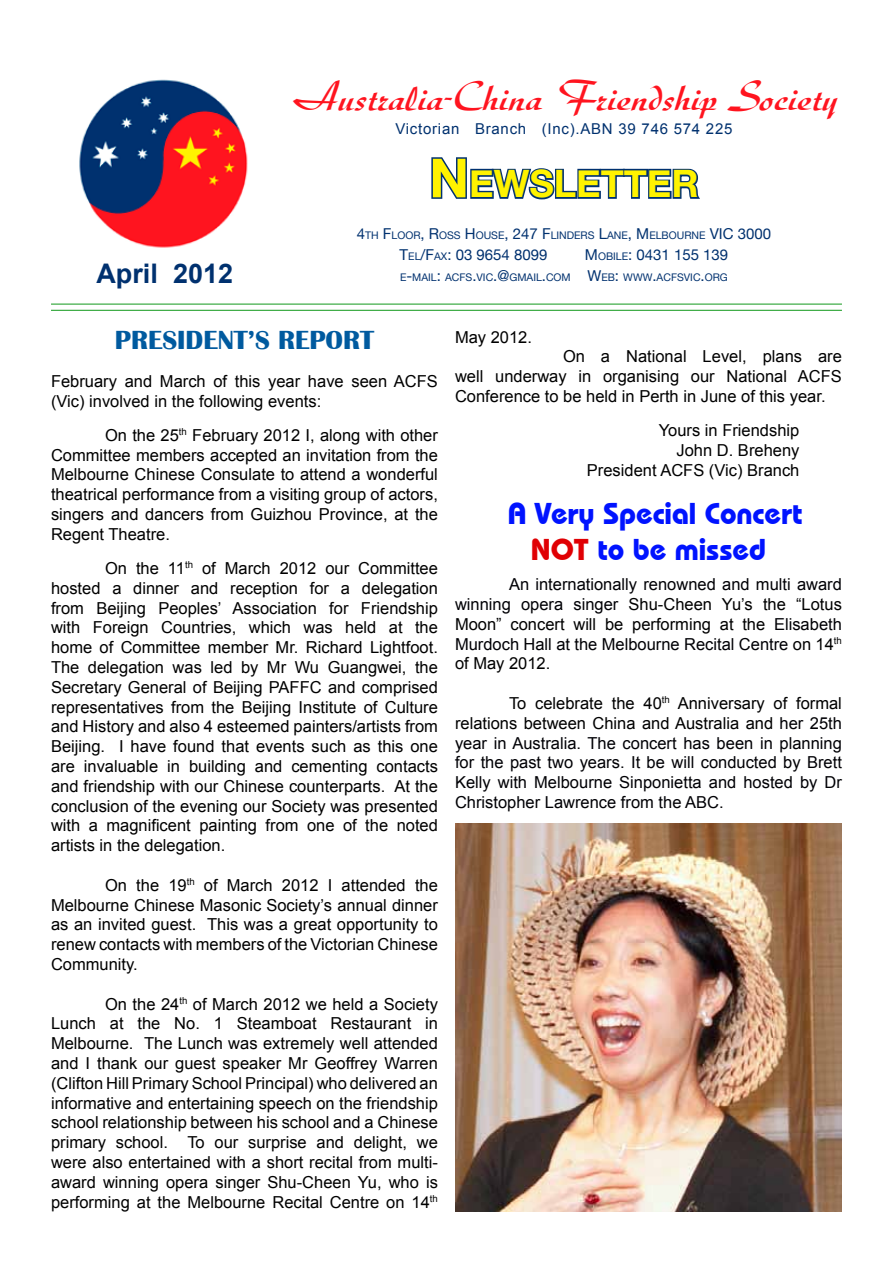
<style>
.page{position:relative;width:893px;height:1263px;background:#fff}
.page>*{position:absolute;margin:0;border:0;box-sizing:border-box;transform-origin:0 0}
.t1{font:500 43.5px "Diskus D";color:#ff141f}
.t2{font:700 37.8px "Helvetica Neue";color:#fff300}
.t3{font:700 30px/36px "Bauhaus IT Cby BT";color:#0013ff;text-align:center}
.t4{font:700 27px "Britannic";color:#005a9f}
.t5{font:700 27px "Arial";color:#00316f}
.t6{font:16.5px/19.8px "Arial";color:#000;text-align:justify}
.t7{font:16.5px/19.8px "Arial";color:#010105;text-align:justify}
.t8{font:15px "Arial";letter-spacing:.05em;color:#00316f}
.t9{font:15px "Helvetica Neue";color:#00316f}
.t10{font:10.5px "Helvetica Neue";color:#00316f}
.s1{font-size:54px}
.s2{font-size:15px}
.s3{font-size:10.5px}
.s4{color:#e00004}
.s5{color:#000}
</style>
<div class="page">
<img style="left:79px;top:79px;width:169px;height:169px">
<svg style="left:431px;top:157px;width:269px;height:43px"></svg>
<hr style="left:51px;top:303px;width:791px;height:2px;background:#41ad49">
<hr style="left:51px;top:310px;width:791px;height:1px;background:#41ad49">
<img style="left:455px;top:824px;width:387px;height:388px">
<h1 class="t1" style="left:291px;top:73px;width:548px">Australia-China Friendship Society</h1>
<p class="t8" style="left:395px;top:119px;width:339px">Victorian Branch (Inc).ABN 39 746 574 225</p>
<h2 class="t2" style="left:429px;top:160px;width:271px"><span class="s1">N</span>EWSLETTER</h2>
<p class="t10" style="left:357px;top:229px;width:416px"><span class="s2">4</span>TH <span class="s2">F</span>LOOR<span class="s2">, R</span>OSS <span class="s2">H</span> OUSE<span class="s2">, 247 F</span>LINDERS <span class="s2">L</span>ANE<span class="s2">, M</span>ELBOURNE <span class="s2">VIC 3000</span></p>
<p class="t9" style="left:400px;top:246px;width:149px">T<span class="s3">EL</span>/F<span class="s3">AX</span>: 03 9654 8099</p>
<p class="t9" style="left:585px;top:246px;width:145px">M<span class="s3">OBILE</span>: 0431 155 139</p>
<h3 class="t5" style="left:96px;top:256px;width:138px">April 2012</h3>
<p class="t10" style="left:400px;top:271px;width:234px">E<span class="s2">-</span>MAIL<span class="s2">:</span> ACFS<span class="s2">.</span>VIC<span class="s2">.@</span>GMAIL<span class="s2">.</span>COM <span class="s2">W</span>EB<span class="s2">:</span> WWW</p>
<p class="t10" style="left:652px;top:271px;width:77px"><span class="s2">.</span>ACFSVIC<span class="s2">.</span>ORG</p>
<h3 class="t4" style="left:115px;top:325px;width:261px">PRESIDENT’S REPORT</h3>
<p class="t6" style="left:51px;top:371px;width:388px">February and March of this year have seen ACFS (Vic) involved in the following events:</p>
<p class="t6" style="left:51px;top:425px;width:388px;text-indent:54px">On the 25<sup>th</sup> February 2012 I, along with other Committee members accepted an invitation from the Melbourne Chinese Consulate to attend a wonderful theatrical performance from a visiting group of actors, singers and dancers from Guizhou Province, at the Regent Theatre.</p>
<p class="t6" style="left:51px;top:558px;width:388px;text-indent:54px">On the 11<sup>th</sup> of March 2012 our Committee hosted a dinner and reception for a delegation from Beijing Peoples’ Association for Friendship with Foreign Countries, which was held at the home of Committee member Mr. Richard Lightfoot.<br>The delegation was led by Mr Wu Guangwei, the Secretary General of Beijing PAFFC and comprised representatives from the Beijing Institute of Culture and History and also 4 esteemed painters/artists from Beijing. I have found that events such as this one are invaluable in building and cementing contacts and friendship with our Chinese counterparts. At the conclusion of the evening our Society was presented with a magnificent painting from one of the noted artists in the delegation.</p>
<p class="t6" style="left:51px;top:875px;width:388px;text-indent:54px">On the 19<sup>th</sup> of March 2012 I attended the Melbourne Chinese Masonic Society’s annual dinner as an invited guest. This was a great opportunity to renew contacts with members of the Victorian Chinese Community.</p>
<p class="t6" style="left:51px;top:994px;width:388px;text-indent:54px">On the 24<sup>th</sup> of March 2012 we held a Society Lunch at the No. 1 Steamboat Restaurant in Melbourne. The Lunch was extremely well attended and I thank our guest speaker Mr Geoffrey Warren (Clifton Hill Primary School Principal) who delivered an informative and entertaining speech on the friendship school relationship between his school and a Chinese primary school. To our surprise and delight, we were also entertained with a short recital from multi&shy;award winning opera singer Shu-Cheen Yu, who is performing at the Melbourne Recital Centre on 14<sup>th</sup></p>
<p class="t6" style="left:455px;top:327px;width:79px">May 2012.</p>
<p class="t6" style="left:455px;top:347px;width:388px;text-indent:108px">On a National Level, plans are well underway in organising our National ACFS Conference to be held in Perth in June of this year.</p>
<p class="t6" style="left:587px;top:421px;width:214px;text-align:right">Yours in Friendship<br>John D. Breheny<br>President ACFS (Vic) Branch</p>
<h3 class="t3" style="left:508px;top:495px;width:296px">A Very Special Concert<br><span class="s4">NOT</span> to be missed</h3>
<p class="t7" style="left:455px;top:575px;width:388px;text-indent:54px">An internationally renowned and multi award winning opera singer <span class="s5">Shu-Cheen Yu’s the “Lotus Moon” concert will be performing at the</span> Elisabeth Murdoch Hall at the Melbourne Recital Centre <span class="s5">on 14</span><sup>th </sup><span class="s5">of May 2012.</span></p>
<p class="t7" style="left:455px;top:693px;width:388px;text-indent:54px"><span class="s5">To celebrate the 40</span><sup>th</sup> <span class="s5">Anniversary of formal relations between China and Australia and</span> her 25th year in Australia. The concert has been in planning for the past two years. It be will conducted by Brett Kelly with Melbourne Sinponietta and hosted by Dr Christopher Lawrence from the ABC.</p>
</div>
